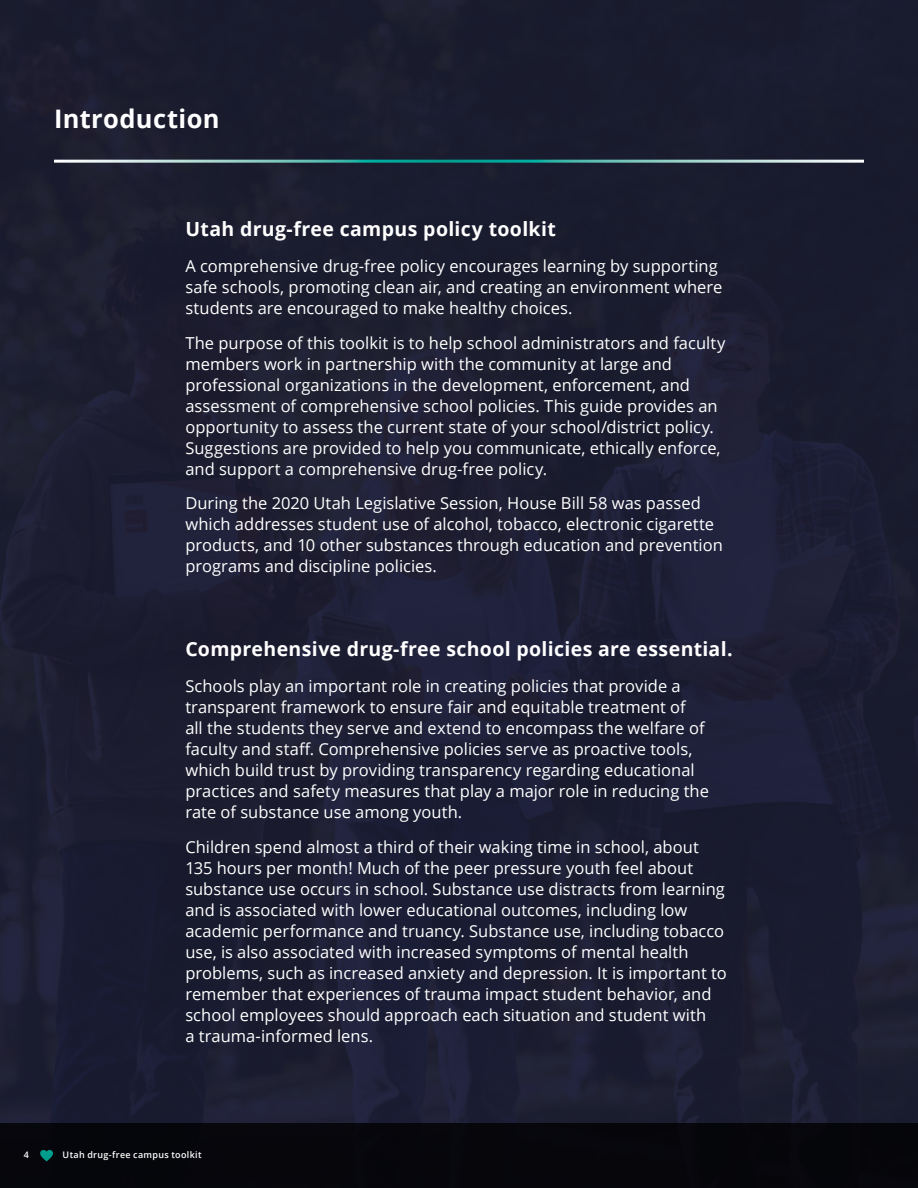
<style>
.page{position:relative;width:918px;height:1188px;background:#fff}
.page>*{position:absolute;margin:0;border:0;box-sizing:border-box;transform-origin:0 0}
.t1{font:700 25.5px "Open Sans";letter-spacing:.015em;color:#fff}
.t2{font:700 19.5px "Open Sans";letter-spacing:.015em;color:#fff}
.t3{font:16.5px/21px "Open Sans";color:#fff}
.t4{font:600 9px "Open Sans";letter-spacing:.035em;color:#fff}
</style>
<div class="page">
<div style="left:0;top:0;width:918px;height:1188px;background:linear-gradient(to right,#1d1e31,#1b1d32)"></div>
<hr style="left:54px;top:160px;width:810px;height:3px;background:#fff">
<div style="left:0;top:1123px;width:918px;height:65px;background:#06060b"></div>
<svg style="left:40px;top:1150px;width:13px;height:11px"></svg>
<h1 class="t1" style="left:54px;top:101px;width:167px">Introduction</h1>
<p class="t2" style="left:185px;top:215px;width:372px">Utah drug-free campus policy toolkit</p>
<p class="t3" style="left:185px;top:255px;width:539px">A comprehensive drug-free policy encourages learning by supporting safe schools, promoting clean air, and creating an environment where students are encouraged to make healthy choices.</p>
<p class="t3" style="left:185px;top:332px;width:542px">The purpose of this toolkit is to help school administrators and faculty members work in partnership with the community at large and professional organizations in the development, enforcement, and assessment of comprehensive school policies. This guide provides an opportunity to assess the current state of your school/district policy.<br>Suggestions are provided to help you communicate, ethically enforce, and support a comprehensive drug-free policy.</p>
<p class="t3" style="left:185px;top:492px;width:539px">During the 2020 Utah Legislative Session, House Bill 58 was passed which addresses student use of alcohol, tobacco, electronic cigarette products, and 10 other substances through education and prevention programs and discipline policies.</p>
<p class="t2" style="left:185px;top:635px;width:549px">Comprehensive drug-free school policies are essential.</p>
<p class="t3" style="left:185px;top:675px;width:525px">Schools play an important role in creating policies that provide a transparent framework to ensure fair and equitable treatment of<br>all the students they serve and extend to encompass the welfare of faculty and staff. Comprehensive policies serve as proactive tools, which build trust by providing transparency regarding educational practices and safety measures that play a major role in reducing the rate of substance use among youth.</p>
<p class="t3" style="left:185px;top:836px;width:543px">Children spend almost a third of their waking time in school, about 135 hours per month! Much of the peer pressure youth feel about substance use occurs in school. Substance use distracts from learning and is associated with lower educational outcomes, including low academic performance and truancy. Substance use, including tobacco use, is also associated with increased symptoms of mental health problems, such as increased anxiety and depression. It is important to remember that experiences of trauma impact student behavior, and school employees should approach each situation and student with<br>a trauma-informed lens.</p>
<p class="t4" style="left:24px;top:1148px;width:7px">4</p>
<p class="t4" style="left:63px;top:1148px;width:141px">Utah drug-free campus toolkit</p>
</div>
